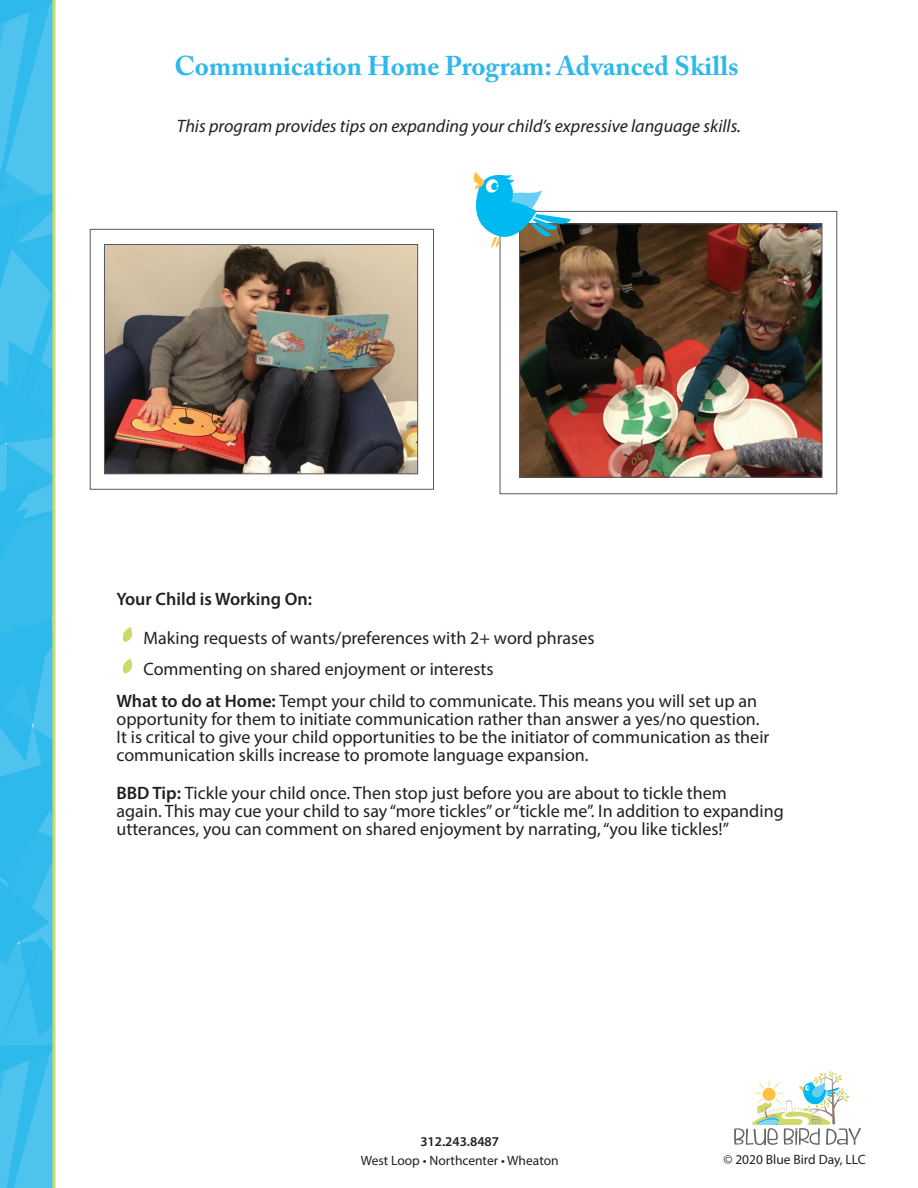
<style>
.page{position:relative;width:918px;height:1188px;background:#fff}
.page>*{position:absolute;margin:0;border:0;box-sizing:border-box;transform-origin:0 0}
.t1{font:700 27px "Adobe Caslon Pro";color:#2db9ec}
.t2{font:18px/18px "Myriad Pro";color:#231f20}
.t3{font:italic 18px "Myriad Pro";color:#231f20}
.t4{font:600 18px "Myriad Pro";color:#231f20}
.t5{font:13.5px "Myriad Pro";color:#231f20}
.t6{font:600 13.5px "Myriad Pro";color:#231f20}
.s1{font-weight:600}
</style>
<div class="page">
<svg style="left:0;top:0;width:52px;height:1188px;background:#3bbdec"></svg>
<svg style="left:52px;top:0;width:4px;height:1188px;background:#c3d989"></svg>
<svg style="left:734px;top:1071px;width:127px;height:74px"></svg>
<svg style="left:123px;top:627px;width:10px;height:15px"></svg>
<svg style="left:123px;top:659px;width:10px;height:15px"></svg>
<div style="left:90px;top:229px;width:344px;height:261px;border:1px solid #57585a"></div>
<div style="left:500px;top:211px;width:337px;height:283px;border:1px solid #57585a"></div>
<img style="left:106px;top:246px;width:310px;height:226px">
<div style="left:104px;top:244px;width:314px;height:230px;border:1px solid #57585a"></div>
<img style="left:521px;top:225px;width:299px;height:251px">
<div style="left:519px;top:223px;width:303px;height:255px;border:1px solid #57585a"></div>
<svg style="left:473px;top:172px;width:98px;height:76px"></svg>
<p class="t1" style="left:175px;top:50px;width:566px">Communication Home Program: Advanced Skills</p>
<p class="t3" style="left:177px;top:115px;width:566px">This program provides tips on expanding your child’s expressive language skills.</p>
<p class="t4" style="left:116px;top:588px;width:197px">Your Child is Working On:</p>
<p class="t2" style="left:123px;top:628px;width:473px">• Making requests of wants/preferences with 2+ word phrases</p>
<p class="t2" style="left:123px;top:660px;width:372px">• Commenting on shared enjoyment or interests</p>
<p class="t2" style="left:116px;top:691px;width:654px"><span class="s1">What to do at Home:</span> Tempt your child to communicate. This means you will set up an opportunity for them to initiate communication rather than answer a yes/no question.<br>It is critical to give your child opportunities to be the initiator of communication as their communication skills increase to promote language expansion.</p>
<p class="t2" style="left:116px;top:783px;width:669px"><span class="s1">BBD Tip:</span> Tickle your child once. Then stop just before you are about to tickle them<br>again. This may cue your child to say “more tickles” or “tickle me”. In addition to expanding utterances, you can comment on shared enjoyment by narrating, “you like tickles!”</p>
<p class="t6" style="left:420px;top:1133px;width:80px">312.243.8487</p>
<p class="t5" style="left:361px;top:1152px;width:199px">West Loop • Northcenter • Wheaton</p>
<p class="t5" style="left:723px;top:1152px;width:144px">© 2020 Blue Bird Day, LLC</p>
</div>
